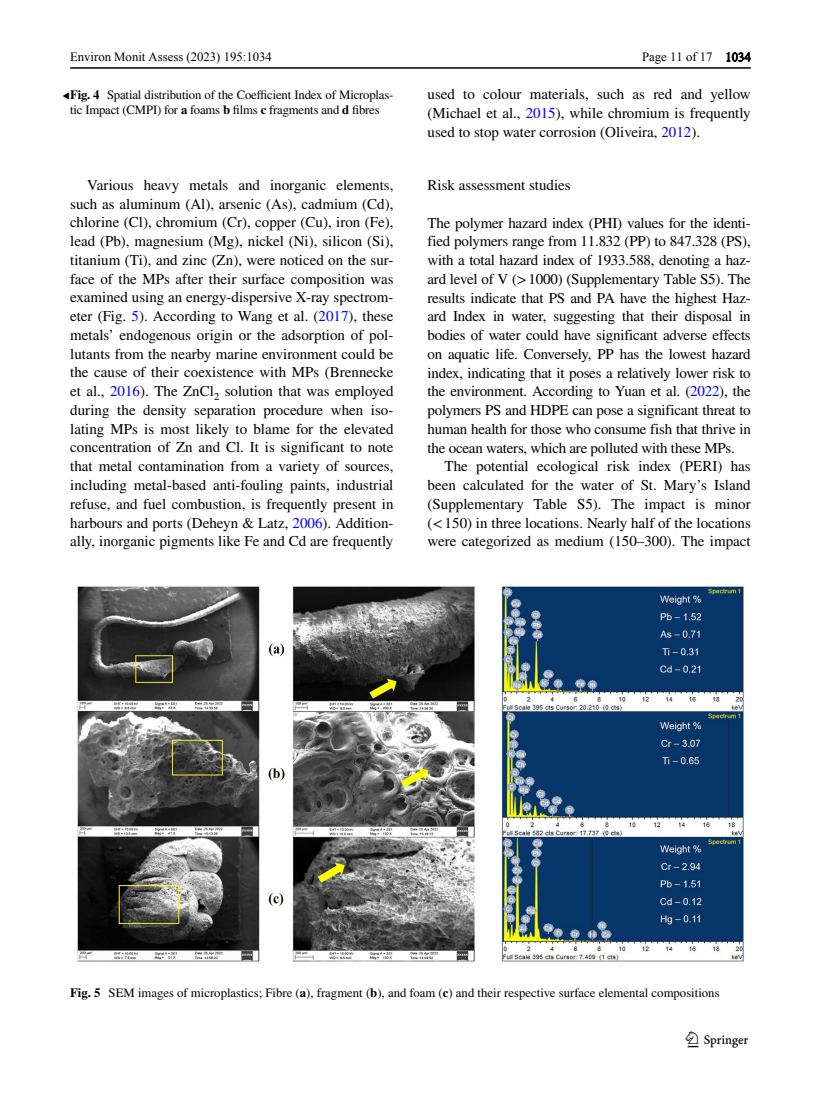
<style>
.page{position:relative;width:821px;height:1106px;background:#fff}
.page>*{position:absolute;margin:0;border:0;box-sizing:border-box;transform-origin:0 0}
.t1{font:22.5px "Springnew Regular 3";color:#000}
.t2{font:15px/18.8px "STIX";color:#000;text-align:justify}
.t3{font:12.75px/15px "STIX";letter-spacing:-.01em;color:#000;text-align:center}
.t4{font:12.75px "Times New Roman";color:#000}
.s1{font-family:"STIX Math Regular 6";font-size:12px}
.s2{font-weight:700}
.s3{color:#00f}
</style>
<div class="page">
<hr style="left:70px;top:67px;width:680px;height:2px;background:#000">
<img style="left:77px;top:585px;width:667px;height:377px">
<p class="t4" style="left:70px;top:52px;width:203px">Environ Monit Assess (2023) 195:1034</p>
<p class="t3" style="left:62px;top:88px;width:333px"><span class="s1">◂</span><span class="s2">Fig. 4</span> Spatial distribution of the Coefficient Index of Microplas&shy;tic Impact (CMPI) for <span class="s2">a</span> foams <span class="s2">b</span> films <span class="s2">c</span> fragments and <span class="s2">d</span> fibres</p>
<p class="t2" style="left:70px;top:176px;width:325px;text-indent:17px">Various heavy metals and inorganic elements, such as aluminum (Al), arsenic (As), cadmium (Cd), chlorine (Cl), chromium (Cr), copper (Cu), iron (Fe), lead (Pb), magnesium (Mg), nickel (Ni), silicon (Si), titanium (Ti), and zinc (Zn), were noticed on the sur&shy;face of the MPs after their surface composition was examined using an energy-dispersive X-ray spectrom&shy;eter (Fig. <span class="s3">5</span>). According to Wang et al. (<span class="s3">2017</span>), these metals’ endogenous origin or the adsorption of pol&shy;lutants from the nearby marine environment could be the cause of their coexistence with MPs (Brennecke et al., <span class="s3">2016</span>). The ZnCl<sub>2</sub> solution that was employed during the density separation procedure when iso&shy;lating MPs is most likely to blame for the elevated concentration of Zn and Cl. It is significant to note that metal contamination from a variety of sources, including metal-based anti-fouling paints, industrial refuse, and fuel combustion, is frequently present in harbours and ports (Deheyn &amp; Latz, <span class="s3">2006</span>). Addition&shy;ally, inorganic pigments like Fe and Cd are frequently</p>
<p class="t4" style="left:642px;top:52px;width:110px">Page 11 of 17 1034</p>
<p class="t2" style="left:427px;top:86px;width:325px">used to colour materials, such as red and yellow (Michael et al., <span class="s3">2015</span>), while chromium is frequently used to stop water corrosion (Oliveira, <span class="s3">2012</span>).</p>
<p class="t2" style="left:427px;top:177px;width:145px">Risk assessment studies</p>
<p class="t2" style="left:427px;top:214px;width:325px">The polymer hazard index (PHI) values for the identi&shy;fied polymers range from 11.832 (PP) to 847.328 (PS), with a total hazard index of 1933.588, denoting a haz&shy;ard level of V (&gt;1000) (Supplementary Table S5). The results indicate that PS and PA have the highest Haz&shy;ard Index in water, suggesting that their disposal in bodies of water could have significant adverse effects on aquatic life. Conversely, PP has the lowest hazard index, indicating that it poses a relatively lower risk to the environment. According to Yuan et al. (<span class="s3">2022</span>), the polymers PS and HDPE can pose a significant threat to human health for those who consume fish that thrive in the ocean waters, which are polluted with these MPs.</p>
<p class="t2" style="left:427px;top:458px;width:325px;text-indent:17px">The potential ecological risk index (PERI) has been calculated for the water of St. Mary’s Island (Supplementary Table S5). The impact is minor (&lt;150) in three locations. Nearly half of the locations were categorized as medium (150–300). The impact</p>
<p class="t3" style="left:70px;top:986px;width:651px"><span class="s2">Fig. 5</span> SEM images of microplastics; Fibre (<span class="s2">a</span>), fragment (<span class="s2">b</span>), and foam (<span class="s2">c</span>) and their respective surface elemental compositions</p>
<h1 class="t1" style="left:687px;top:1031px;width:62px">1 3</h1>
</div>
